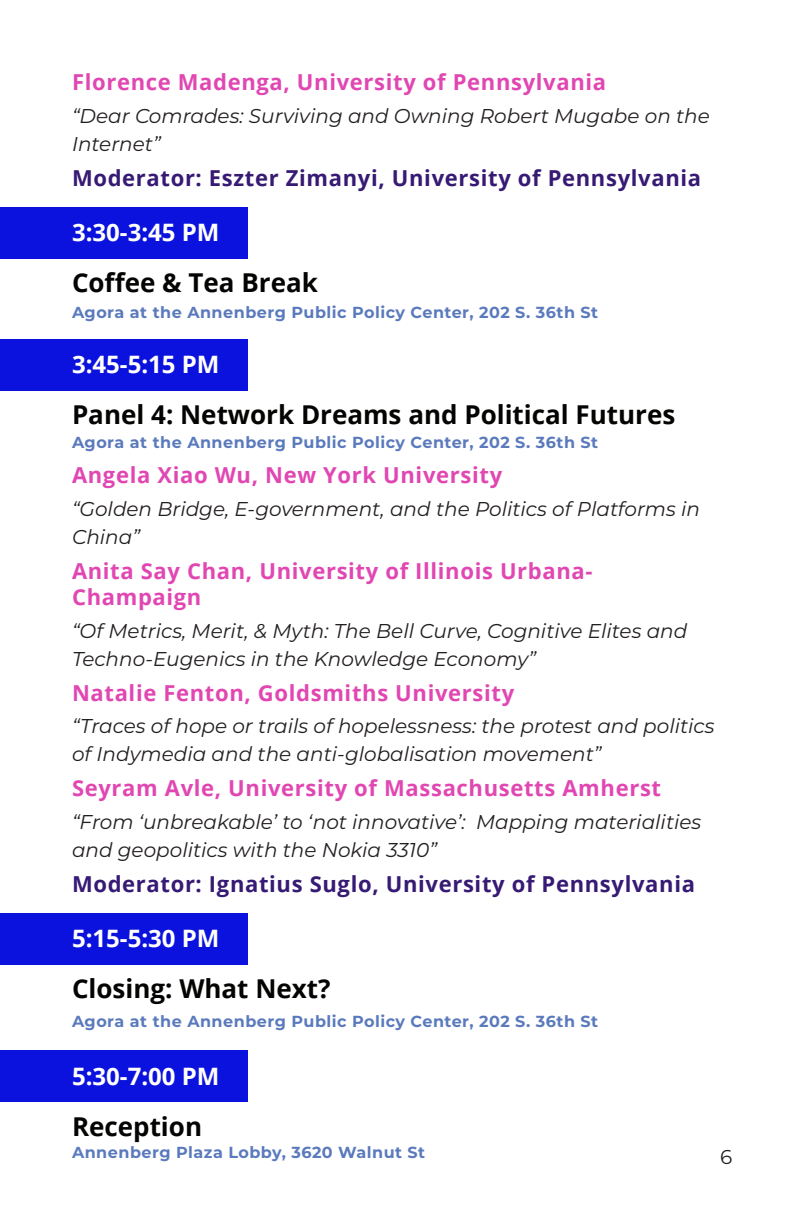
<style>
.page{position:relative;width:792px;height:1224px;background:#fff}
.page>*{position:absolute;margin:0;border:0;box-sizing:border-box;transform-origin:0 0}
.Paragraph_Style_1{font:700 26px "Open Sans";color:#040503}
.Paragraph_Style_1-2{font:700 24px "Open Sans";color:#fff}
.Paragraph_Style_1-3{font:700 22px/26px "Open Sans";letter-spacing:.03em;color:#e147b2}
.Paragraph_Style_1-4{font:700 22px "Open Sans";letter-spacing:.03em;color:#371a74}
.Paragraph_Style_1-5{font:italic 20px/28px "Montserrat";color:#231f20}
.t1{font:20px "Montserrat";color:#231f20}
.Paragraph_Style_1-6{font:700 16px "Montserrat";letter-spacing:.03em;color:#5a7abd}
</style>
<div class="page">
<div style="left:0;top:913px;width:248px;height:51px;background:#0b12dd"></div>
<div style="left:0;top:208px;width:248px;height:51px;background:#0b12dd"></div>
<div style="left:0;top:1050px;width:248px;height:52px;background:#0b12dd"></div>
<div style="left:0;top:339px;width:248px;height:52px;background:#0b12dd"></div>
<p class="Paragraph_Style_1-3" style="left:72px;top:69px;width:536px">Florence Madenga, University of Pennsylvania</p>
<p class="Paragraph_Style_1-5" style="left:72px;top:101px;width:639px">“Dear Comrades: Surviving and Owning Robert Mugabe on the<br>Internet”</p>
<p class="Paragraph_Style_1-4" style="left:72px;top:162px;width:631px">Moderator: Eszter Zimanyi, University of Pennsylvania</p>
<p class="Paragraph_Style_1-2" style="left:72px;top:215px;width:149px">3:30-3:45 PM</p>
<p class="Paragraph_Style_1" style="left:72px;top:264px;width:247px">Coffee &amp; Tea Break</p>
<p class="Paragraph_Style_1-6" style="left:72px;top:301px;width:528px">Agora at the Annenberg Public Policy Center, 202 S. 36th St</p>
<p class="Paragraph_Style_1-2" style="left:72px;top:348px;width:149px">3:45-5:15 PM</p>
<p class="Paragraph_Style_1" style="left:72px;top:397px;width:605px">Panel 4: Network Dreams and Political Futures</p>
<p class="Paragraph_Style_1-6" style="left:72px;top:431px;width:528px">Agora at the Annenberg Public Policy Center, 202 S. 36th St</p>
<p class="Paragraph_Style_1-3" style="left:72px;top:462px;width:432px">Angela Xiao Wu, New York University</p>
<p class="Paragraph_Style_1-5" style="left:72px;top:494px;width:630px">“Golden Bridge, E-government, and the Politics of Platforms in<br>China”</p>
<p class="Paragraph_Style_1-3" style="left:72px;top:557px;width:522px">Anita Say Chan, University of Illinois Urbana-<br>Champaign</p>
<p class="Paragraph_Style_1-5" style="left:72px;top:616px;width:617px">“Of Metrics, Merit, &amp; Myth: The Bell Curve, Cognitive Elites and<br>Techno-Eugenics in the Knowledge Economy”</p>
<p class="Paragraph_Style_1-3" style="left:72px;top:679px;width:444px">Natalie Fenton, Goldsmiths University</p>
<p class="Paragraph_Style_1-5" style="left:72px;top:712px;width:644px">“Traces of hope or trails of hopelessness: the protest and politics of Indymedia and the anti-globalisation movement”</p>
<p class="Paragraph_Style_1-3" style="left:72px;top:775px;width:591px">Seyram Avle, University of Massachusetts Amherst</p>
<p class="Paragraph_Style_1-5" style="left:72px;top:807px;width:631px">“From ‘unbreakable’ to ‘not innovative’: Mapping materialities and geopolitics with the Nokia 3310”</p>
<p class="Paragraph_Style_1-4" style="left:72px;top:869px;width:625px">Moderator: Ignatius Suglo, University of Pennsylvania</p>
<p class="Paragraph_Style_1-2" style="left:72px;top:922px;width:149px">5:15-5:30 PM</p>
<p class="Paragraph_Style_1" style="left:72px;top:970px;width:260px">Closing: What Next?</p>
<p class="Paragraph_Style_1-6" style="left:72px;top:1010px;width:528px">Agora at the Annenberg Public Policy Center, 202 S. 36th St</p>
<p class="Paragraph_Style_1-2" style="left:72px;top:1059px;width:149px">5:30-7:00 PM</p>
<p class="Paragraph_Style_1" style="left:72px;top:1108px;width:132px">Reception</p>
<p class="Paragraph_Style_1-6" style="left:72px;top:1140px;width:355px">Annenberg Plaza Lobby, 3620 Walnut St</p>
<p class="t1" style="left:720px;top:1143px;width:14px">6</p>
</div>
